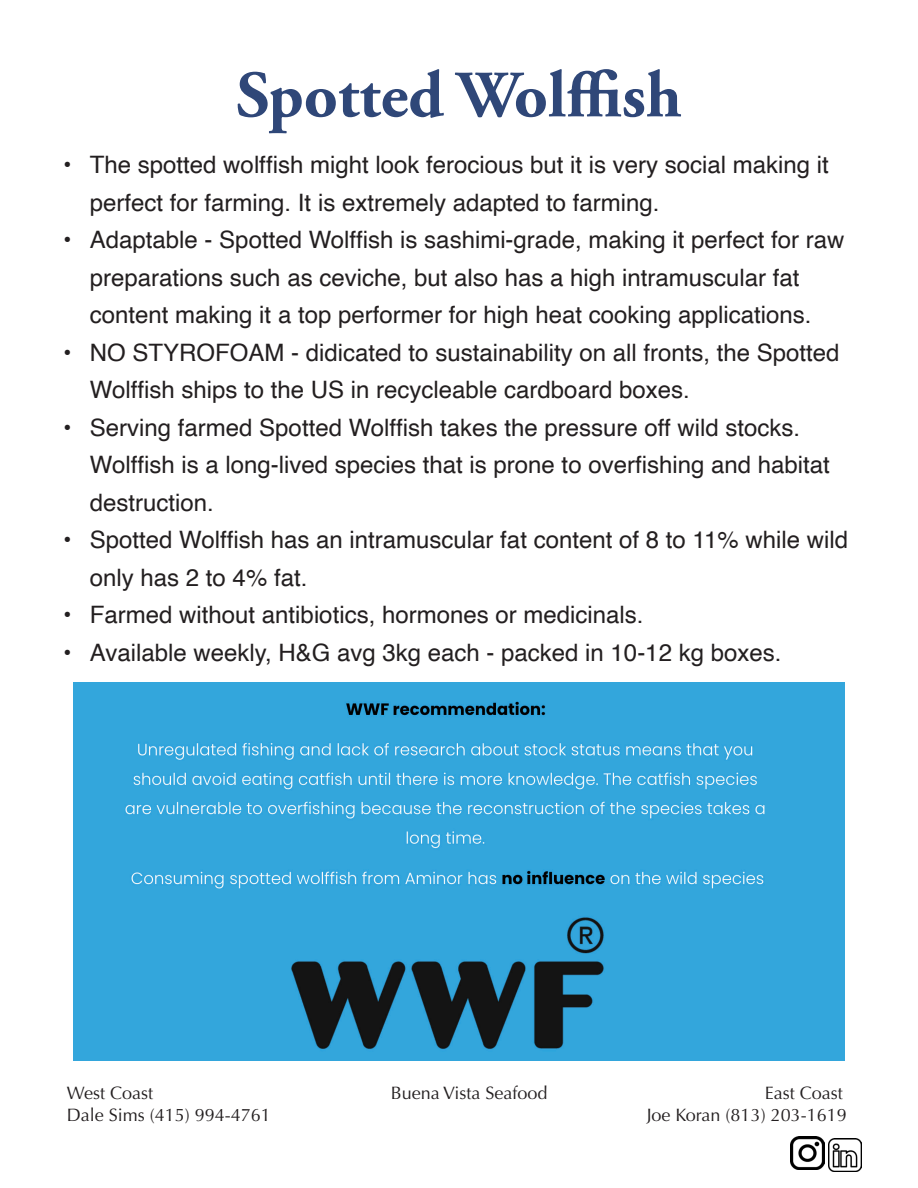
<style>
.page{position:relative;width:918px;height:1188px;background:#fff}
.page>*{position:absolute;margin:0;border:0;box-sizing:border-box;transform-origin:0 0}
.t1{font:700 66px "Adobe Garamond Pro";color:#2f4778}
.t2{font:24px/37.5px "Helvetica";color:#231f20}
.t3{font:18px "Optima";color:#231f20}
</style>
<div class="page">
<img style="left:828px;top:1138px;width:34px;height:34px">
<img style="left:791px;top:1136px;width:33px;height:34px">
<img style="left:74px;top:682px;width:770px;height:378px">
<p class="t1" style="left:236px;top:57px;width:447px">Spotted Wolffish</p>
<p class="t2" style="left:90px;top:147px;width:740px;text-indent:-27px">• The spotted wolffish might look ferocious but it is very social making it perfect for farming. It is extremely adapted to farming.</p>
<p class="t2" style="left:90px;top:222px;width:756px;text-indent:-27px">• Adaptable - Spotted Wolffish is sashimi-grade, making it perfect for raw preparations such as ceviche, but also has a high intramuscular fat content making it a top performer for high heat cooking applications.</p>
<p class="t2" style="left:90px;top:335px;width:751px;text-indent:-27px">• NO STYROFOAM - didicated to sustainability on all fronts, the Spotted<br>Wolffish ships to the US in recycleable cardboard boxes.</p>
<p class="t2" style="left:90px;top:410px;width:741px;text-indent:-27px">• Serving farmed Spotted Wolffish takes the pressure off wild stocks.<br>Wolffish is a long-lived species that is prone to overfishing and habitat destruction.</p>
<p class="t2" style="left:90px;top:522px;width:760px;text-indent:-27px">• Spotted Wolffish has an intramuscular fat content of 8 to 11% while wild only has 2 to 4% fat.</p>
<p class="t2" style="left:63px;top:597px;width:582px">• Farmed without antibiotics, hormones or medicinals.</p>
<p class="t2" style="left:63px;top:635px;width:720px">• Available weekly, H&amp;G avg 3kg each - packed in 10-12 kg boxes.</p>
<p class="t3" style="left:67px;top:1082px;width:88px">West Coast</p>
<p class="t3" style="left:391px;top:1082px;width:158px">Buena Vista Seafood</p>
<p class="t3" style="left:765px;top:1082px;width:80px">East Coast</p>
<p class="t3" style="left:67px;top:1104px;width:206px">Dale Sims (415) 994-4761</p>
<p class="t3" style="left:647px;top:1104px;width:202px">Joe Koran (813) 203-1619</p>
</div>
